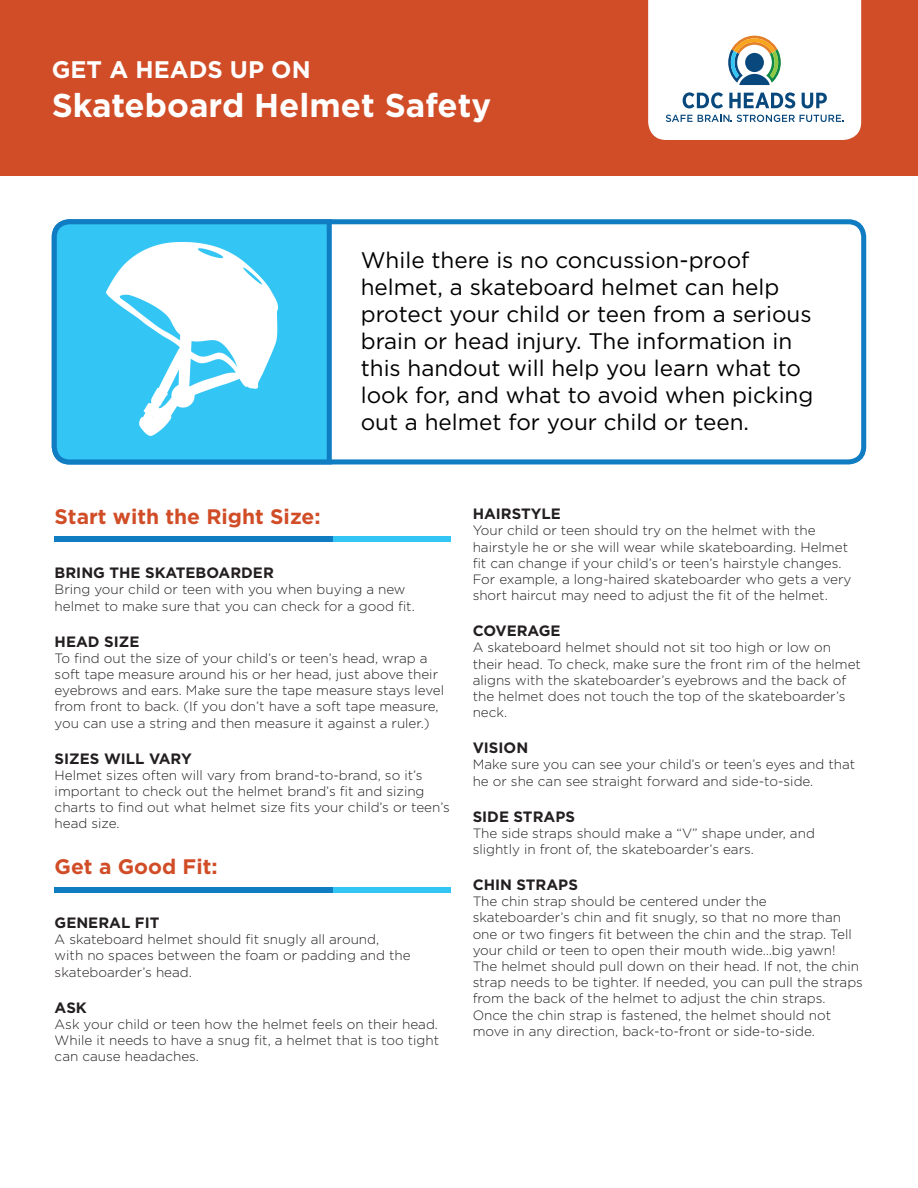
<style>
.page{position:relative;width:918px;height:1188px;background:#fff}
.page>*{position:absolute;margin:0;border:0;box-sizing:border-box;transform-origin:0 0}
.Page_Heading{font:700 33px "Gotham";color:#fff}
.Page_Heading-2{font:700 24px "Gotham";color:#fff}
.Intro_Paragraph{font:22.5px/27px "Gotham";color:#000002}
.Section_Heading{font:700 21px "Gotham";color:#d04d27}
.Paragraph_Heading{font:700 15px "Gotham";color:#231f20}
.Paragraph{font:300 13.5px/16.2px "Gotham";color:#231f20}
.Paragraph_Heading-2{font:300 13.5px/16.2px "Gotham";color:#231f20}
</style>
<div class="page">
<div style="left:1px;top:0;width:917px;height:176px;background:#d04d27"></div>
<div style="left:52px;top:219px;width:814px;height:245px;border:5px solid #107cc2;border-radius:15px"></div>
<svg style="left:51px;top:219px;width:283px;height:246px;background:#32bbec"></svg>
<img style="left:106px;top:242px;width:171px;height:194px">
<svg style="left:648px;top:0;width:213px;height:140px;background:#eaeeef"></svg>
<div style="left:197px;top:536px;width:254px;height:5px;background:#33c5f3"></div>
<div style="left:55px;top:536px;width:278px;height:5px;background:#107cc2"></div>
<div style="left:248px;top:887px;width:203px;height:5px;background:#33c5f3"></div>
<div style="left:55px;top:887px;width:278px;height:5px;background:#107cc2"></div>
<h1 class="Page_Heading-2" style="left:52px;top:56px;width:260px">GET A HEADS UP ON</h1>
<h1 class="Page_Heading" style="left:52px;top:87px;width:441px">Skateboard Helmet Safety</h1>
<h2 class="Intro_Paragraph" style="left:361px;top:247px;width:454px">While there is no concussion-proof helmet, a skateboard helmet can help protect your child or teen from a serious brain or head injury. The information in this handout will help you learn what to look for, and what to avoid when picking out a helmet for your child or teen.</h2>
<h3 class="Section_Heading" style="left:55px;top:505px;width:267px">Start with the Right Size:</h3>
<h4 class="Paragraph_Heading" style="left:55px;top:564px;width:221px">BRING THE SKATEBOARDER</h4>
<p class="Paragraph" style="left:55px;top:581px;width:362px">Bring your child or teen with you when buying a new helmet to make sure that you can check for a good fit.</p>
<h4 class="Paragraph_Heading" style="left:55px;top:633px;width:86px">HEAD SIZE</h4>
<p class="Paragraph" style="left:55px;top:650px;width:391px">To find out the size of your child’s or teen’s head, wrap a soft tape measure around his or her head, just above their eyebrows and ears. Make sure the tape measure stays level from front to back. (If you don’t have a soft tape measure, you can use a string and then measure it against a ruler.)</p>
<h4 class="Paragraph_Heading" style="left:55px;top:750px;width:139px">SIZES WILL VARY</h4>
<h4 class="Paragraph_Heading-2" style="left:55px;top:767px;width:397px">Helmet sizes often will vary from brand-to-brand, so it’s important to check out the helmet brand’s fit and sizing charts to find out what helmet size fits your child’s or teen’s head size.</h4>
<h3 class="Section_Heading" style="left:55px;top:854px;width:164px">Get a Good Fit:</h3>
<h4 class="Paragraph_Heading" style="left:55px;top:914px;width:106px">GENERAL FIT</h4>
<p class="Paragraph" style="left:55px;top:931px;width:358px">A skateboard helmet should fit snugly all around, with no spaces between the foam or padding and the skateboarder’s head.</p>
<h4 class="Paragraph_Heading" style="left:55px;top:999px;width:34px">ASK</h4>
<p class="Paragraph" style="left:55px;top:1016px;width:386px;text-align:justify">Ask your child or teen how the helmet feels on their head.<br>While it needs to have a snug fit, a helmet that is too tight can cause headaches.</p>
<h4 class="Paragraph_Heading" style="left:473px;top:505px;width:90px">HAIRSTYLE</h4>
<p class="Paragraph" style="left:473px;top:522px;width:380px">Your child or teen should try on the helmet with the hairstyle he or she will wear while skateboarding. Helmet fit can change if your child’s or teen’s hairstyle changes.<br>For example, a long-haired skateboarder who gets a very short haircut may need to adjust the fit of the helmet.</p>
<h4 class="Paragraph_Heading" style="left:473px;top:622px;width:89px">COVERAGE</h4>
<p class="Paragraph" style="left:473px;top:639px;width:390px">A skateboard helmet should not sit too high or low on their head. To check, make sure the front rim of the helmet aligns with the skateboarder’s eyebrows and the back of the helmet does not touch the top of the skateboarder’s neck.</p>
<h4 class="Paragraph_Heading" style="left:473px;top:739px;width:57px">VISION</h4>
<p class="Paragraph" style="left:473px;top:756px;width:384px">Make sure you can see your child’s or teen’s eyes and that he or she can see straight forward and side-to-side.</p>
<h4 class="Paragraph_Heading" style="left:473px;top:808px;width:104px">SIDE STRAPS</h4>
<p class="Paragraph" style="left:473px;top:825px;width:344px">The side straps should make a “V” shape under, and slightly in front of, the skateboarder’s ears.</p>
<h4 class="Paragraph_Heading" style="left:473px;top:876px;width:107px">CHIN STRAPS</h4>
<p class="Paragraph" style="left:473px;top:893px;width:392px">The chin strap should be centered under the skateboarder’s chin and fit snugly, so that no more than one or two fingers fit between the chin and the strap. Tell your child or teen to open their mouth wide…big yawn!<br>The helmet should pull down on their head. If not, the chin strap needs to be tighter. If needed, you can pull the straps from the back of the helmet to adjust the chin straps.<br>Once the chin strap is fastened, the helmet should not move in any direction, back-to-front or side-to-side.</p>
</div>
